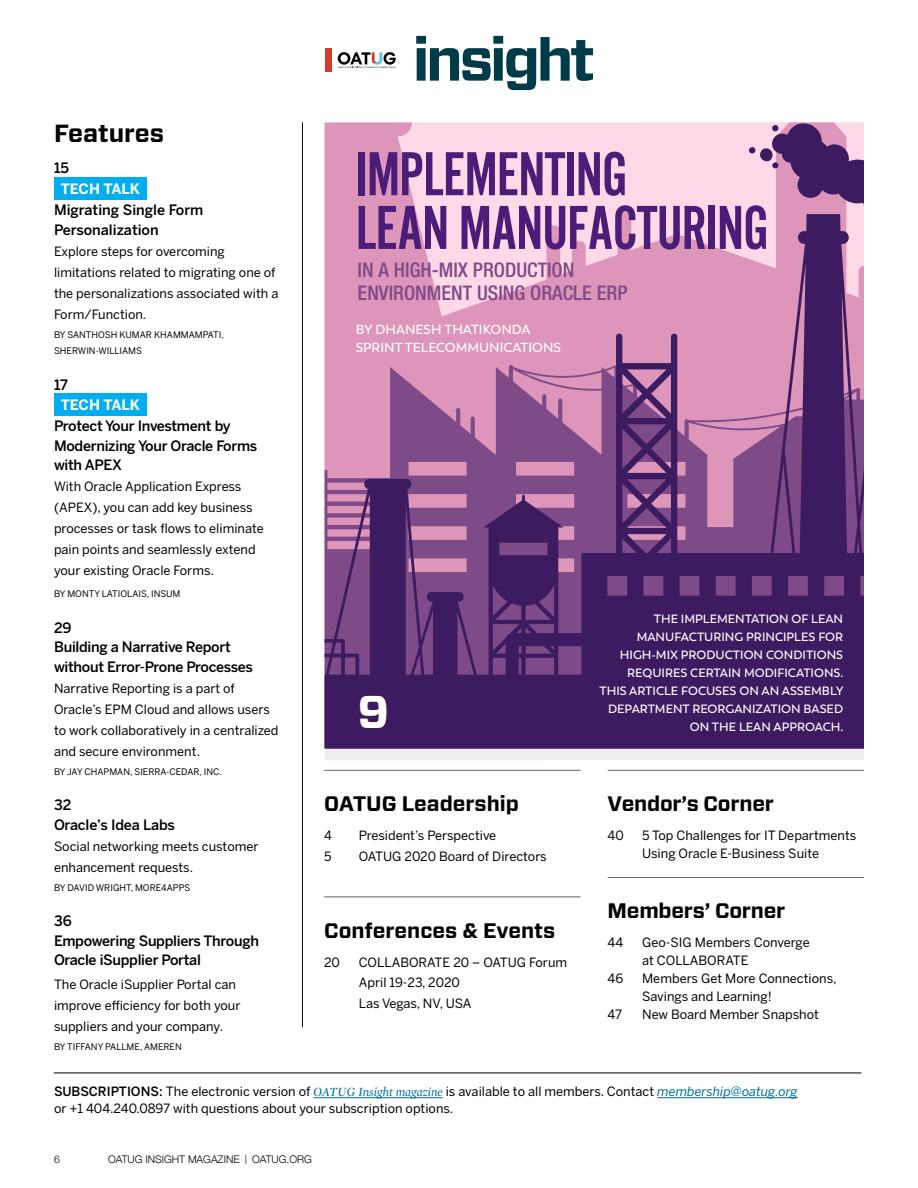
<style>
.page{position:relative;width:918px;height:1188px;background:#fff}
.page>*{position:absolute;margin:0;border:0;box-sizing:border-box;transform-origin:0 0}
.t1{font:64.5px/53.7px "Alternate Got No 2 D";letter-spacing:-.015em;color:#4a1d78}
.t2{font:700 59.1px "Forza";letter-spacing:-.06em;color:#003b49}
.t3{font:700 45.9px "Forza";color:#fff}
.t4{font:700 24.75px "Forza";color:#000}
.t5{font:700 21px "Forza";letter-spacing:-.005em;color:#000}
.t6{font:500 condensed 20.25px/22.6px "Helvetica Neue";color:#804a88}
.t7{font:500 14.25px/19.5px "Benton Sans";letter-spacing:-.02em;color:#000}
.t8{font:500 14.25px/19.5px "Benton Sans";color:#000}
.t9{font:700 14.25px "Benton Sans";color:#fff}
.t10{font:600 13.2px/18px "Trenda";color:#fff}
.t11{font:12.75px/21px "Benton Sans";color:#000}
.t12{font:600 12px/18px "Trenda";color:#fff;text-align:right}
.t13{font:300 10.5px "Helvetica Neue";color:#000}
.t14{font:9px/16.5px "Benton Sans";color:#000}
.s1{font-weight:500}
.s2{font-family:"Mercury Display";font-style:italic;color:#006e9f}
.s3{font-style:italic;color:#006e9f}
</style>
<div class="page">
<svg style="left:325px;top:122px;width:539px;height:627px;background:#996798"></svg>
<div style="left:325px;top:48px;width:7px;height:24px;background:#d53a31"></div>
<svg style="left:338px;top:52px;width:58px;height:16px"></svg>
<hr style="left:302px;top:122px;width:1px;height:905px;background:#000">
<hr style="left:54px;top:1073px;width:808px;height:1px;background:#000">
<hr style="left:324px;top:770px;width:257px;height:1px;background:#636466">
<hr style="left:324px;top:897px;width:257px;height:1px;background:#636466">
<hr style="left:608px;top:770px;width:256px;height:1px;background:#636466">
<hr style="left:608px;top:877px;width:256px;height:1px;background:#636466">
<div style="left:54px;top:177px;width:93px;height:22px;background:#00aeef"></div>
<div style="left:54px;top:393px;width:93px;height:23px;background:#00aeef"></div>
<hr style="left:313px;top:1097px;width:130px;height:1px;background:#006e9f">
<hr style="left:657px;top:1097px;width:141px;height:1px;background:#006e9f">
<h2 class="t2" style="left:413px;top:21px;width:184px">insight</h2>
<h3 class="t4" style="left:54px;top:117px;width:112px">Features</h3>
<p class="t7" style="left:54px;top:158px;width:16px">15</p>
<p class="t9" style="left:61px;top:180px;width:81px">TECH TALK</p>
<p class="t8" style="left:54px;top:200px;width:151px">Migrating Single Form<br>Personalization</p>
<p class="t11" style="left:54px;top:240px;width:226px">Explore steps for overcoming limitations related to migrating one of the personalizations associated with a<br>Form/Function.</p>
<p class="t14" style="left:54px;top:326px;width:171px">BY SANTHOSH KUMAR KHAMMAMPATI,<br>SHERWIN-WILLIAMS</p>
<p class="t7" style="left:54px;top:374px;width:15px">17</p>
<p class="t9" style="left:61px;top:396px;width:81px">TECH TALK</p>
<p class="t7" style="left:54px;top:416px;width:205px">Protect Your Investment by<br>Modernizing Your Oracle Forms with APEX</p>
<p class="t11" style="left:54px;top:476px;width:211px">With Oracle Application Express (APEX), you can add key business processes or task flows to eliminate pain points and seamlessly extend your existing Oracle Forms.</p>
<p class="t14" style="left:54px;top:586px;width:128px">BY MONTY LATIOLAIS, INSUM</p>
<p class="t7" style="left:54px;top:618px;width:200px">29<br>Building a Narrative Report without Error-Prone Processes</p>
<p class="t11" style="left:54px;top:677px;width:226px">Narrative Reporting is a part of Oracle’s EPM Cloud and allows users to work collaboratively in a centralized and secure environment.</p>
<p class="t14" style="left:54px;top:763px;width:169px">BY JAY CHAPMAN, SIERRA-CEDAR, INC.</p>
<p class="t7" style="left:54px;top:795px;width:123px">32<br>Oracle’s Idea Labs</p>
<p class="t11" style="left:54px;top:835px;width:206px">Social networking meets customer enhancement requests.</p>
<p class="t14" style="left:54px;top:879px;width:138px">BY DAVID WRIGHT, MORE4APPS</p>
<p class="t7" style="left:54px;top:911px;width:207px">36<br>Empowering Suppliers Through<br>Oracle iSupplier Portal</p>
<p class="t11" style="left:54px;top:974px;width:188px">The Oracle iSupplier Portal can improve efficiency for both your suppliers and your company.</p>
<p class="t14" style="left:54px;top:1038px;width:129px">BY TIFFANY PALLME, AMEREN</p>
<p class="t11" style="left:54px;top:1084px;width:745px;line-height:16.2px"><span class="s1">SUBSCRIPTIONS:</span> The electronic version of <span class="s2">OATUG Insight magazine</span> is available to all members. Contact <span class="s3">membership@oatug.org </span>or +1 404.240.0897 with questions about your subscription options.</p>
<h1 class="t1" style="left:356px;top:147px;width:414px">IMPLEMENTING<br>LEAN MANUFACTURING</h1>
<h3 class="t6" style="left:358px;top:258px;width:271px">IN A HIGH-MIX PRODUCTION<br>ENVIRONMENT USING ORACLE ERP</h3>
<p class="t10" style="left:356px;top:321px;width:207px">BY DHANESH THATIKONDA<br>SPRINT TELECOMMUNICATIONS</p>
<p class="t12" style="left:599px;top:610px;width:246px">THE IMPLEMENTATION OF LEAN<br>MANUFACTURING PRINCIPLES FOR<br>HIGH-MIX PRODUCTION CONDITIONS<br>REQUIRES CERTAIN MODIFICATIONS.<br>THIS ARTICLE FOCUSES ON AN ASSEMBLY<br>DEPARTMENT REORGANIZATION BASED<br>ON THE LEAN APPROACH.</p>
<h3 class="t3" style="left:358px;top:681px;width:33px">9</h3>
<h3 class="t5" style="left:324px;top:790px;width:196px">OATUG Leadership</h3>
<p class="t11" style="left:324px;top:825px;width:9px">4</p>
<p class="t11" style="left:359px;top:825px;width:139px">President’s Perspective</p>
<p class="t11" style="left:324px;top:845px;width:9px">5</p>
<p class="t11" style="left:359px;top:845px;width:190px">OATUG 2020 Board of Directors</p>
<h3 class="t5" style="left:608px;top:790px;width:168px">Vendor’s Corner</h3>
<p class="t11" style="left:608px;top:825px;width:18px">40</p>
<p class="t11" style="left:642px;top:826px;width:216px;line-height:18px">5 Top Challenges for IT Departments<br>Using Oracle E-Business Suite</p>
<h3 class="t5" style="left:608px;top:897px;width:179px">Members’ Corner</h3>
<p class="t11" style="left:608px;top:932px;width:17px">44</p>
<p class="t11" style="left:642px;top:933px;width:169px;line-height:18px">Geo-SIG Members Converge at COLLABORATE</p>
<p class="t11" style="left:608px;top:968px;width:17px">46</p>
<p class="t11" style="left:642px;top:969px;width:196px;line-height:18px">Members Get More Connections,<br>Savings and Learning!</p>
<p class="t11" style="left:608px;top:1004px;width:16px">47</p>
<p class="t11" style="left:642px;top:1004px;width:178px">New Board Member Snapshot</p>
<h3 class="t5" style="left:324px;top:916px;width:233px">Conferences &amp; Events</h3>
<p class="t11" style="left:324px;top:951px;width:17px">20</p>
<p class="t11" style="left:359px;top:951px;width:210px">COLLABORATE 20 – OATUG Forum<br>April 19-23, 2020<br>Las Vegas, NV, USA</p>
<p class="t13" style="left:54px;top:1151px;width:7px">6</p>
<p class="t13" style="left:108px;top:1151px;width:206px">OATUG INSIGHT MAGAZINE OATUG.ORG</p>
</div>
